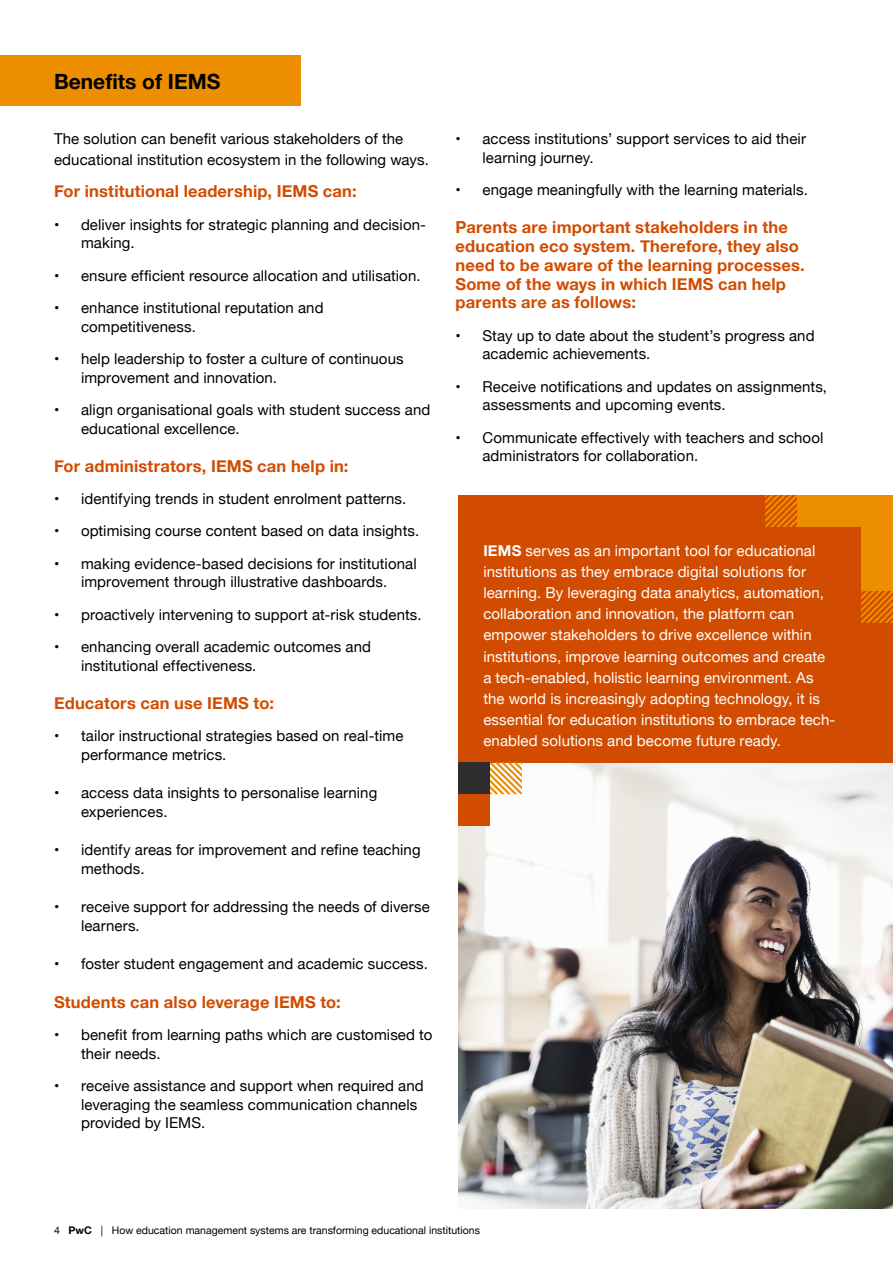
<style>
.page{position:relative;width:893px;height:1263px;background:#fff}
.page>*{position:absolute;margin:0;border:0;box-sizing:border-box;transform-origin:0 0}
.t1{font:700 21px "Helvetica Neue";color:#000}
.t2{font:700 16.5px/18.8px "Helvetica Neue";letter-spacing:.01em;color:#d14c00}
.t3{font:15px/18.8px "Helvetica Neue";letter-spacing:.005em;color:#000}
.t4{font:15px/21px "Helvetica Neue";letter-spacing:.005em;color:#fff}
.t5{font:10.5px "Helvetica Neue";color:#000}
.s1{font-weight:700}
</style>
<div class="page">
<img style="left:458px;top:762px;width:435px;height:447px">
<div style="left:0;top:55px;width:300px;height:51px;background:#ec8e00"></div>
<div style="left:458px;top:495px;width:435px;height:267px;background:#d14c00"></div>
<div style="left:861px;top:559px;width:32px;height:32px;background:#ec8e00"></div>
<div style="left:861px;top:495px;width:32px;height:64px;background:#ec8e00"></div>
<div style="left:797px;top:495px;width:64px;height:32px;background:#ec8e00"></div>
<svg style="left:861px;top:591px;width:32px;height:32px"></svg>
<svg style="left:765px;top:495px;width:32px;height:32px"></svg>
<div style="left:458px;top:794px;width:32px;height:32px;background:#d14c00"></div>
<div style="left:458px;top:762px;width:32px;height:32px;background:#2d2d2d"></div>
<svg style="left:490px;top:762px;width:32px;height:32px"></svg>
<h1 class="t1" style="left:54px;top:66px;width:168px">Benefits of IEMS</h1>
<p class="t3" style="left:54px;top:129px;width:376px;line-height:21px">The solution can benefit various stakeholders of the educational institution ecosystem in the following ways.</p>
<p class="t2" style="left:54px;top:183px;width:304px">For institutional leadership, IEMS can:</p>
<p class="t3" style="left:81px;top:216px;width:347px;text-indent:-27px">• deliver insights for strategic planning and decision&shy;making.</p>
<p class="t3" style="left:54px;top:267px;width:368px">• ensure efficient resource allocation and utilisation.</p>
<p class="t3" style="left:81px;top:299px;width:244px;text-indent:-27px">• enhance institutional reputation and competitiveness.</p>
<p class="t3" style="left:81px;top:350px;width:324px;text-indent:-27px">• help leadership to foster a culture of continuous improvement and innovation.</p>
<p class="t3" style="left:81px;top:401px;width:351px;text-indent:-27px">• align organisational goals with student success and educational excellence.</p>
<p class="t2" style="left:54px;top:457px;width:296px">For administrators, IEMS can help in:</p>
<p class="t3" style="left:54px;top:490px;width:354px">• identifying trends in student enrolment patterns.</p>
<p class="t3" style="left:54px;top:522px;width:367px">• optimising course content based on data insights.</p>
<p class="t3" style="left:54px;top:555px;width:364px;text-align:center">• making evidence-based decisions for institutional improvement through illustrative dashboards.</p>
<p class="t3" style="left:54px;top:606px;width:369px">• proactively intervening to support at-risk students.</p>
<p class="t3" style="left:81px;top:638px;width:292px;text-indent:-27px">• enhancing overall academic outcomes and institutional effectiveness.</p>
<p class="t2" style="left:54px;top:694px;width:221px">Educators can use IEMS to:</p>
<p class="t3" style="left:81px;top:727px;width:324px;text-indent:-27px">• tailor instructional strategies based on real-time performance metrics.</p>
<p class="t3" style="left:81px;top:784px;width:298px;text-indent:-27px">• access data insights to personalise learning experiences.</p>
<p class="t3" style="left:81px;top:841px;width:341px;text-indent:-27px">• identify areas for improvement and refine teaching methods.</p>
<p class="t3" style="left:81px;top:898px;width:350px;text-indent:-27px">• receive support for addressing the needs of diverse learners.</p>
<p class="t3" style="left:54px;top:955px;width:375px">• foster student engagement and academic success.</p>
<p class="t2" style="left:54px;top:993px;width:288px">Students can also leverage IEMS to:</p>
<p class="t3" style="left:81px;top:1026px;width:353px;text-indent:-27px">• benefit from learning paths which are customised to their needs.</p>
<p class="t3" style="left:81px;top:1077px;width:344px;text-indent:-27px">• receive assistance and support when required and leveraging the seamless communication channels provided by IEMS.</p>
<p class="t3" style="left:482px;top:130px;width:325px;text-indent:-27px">• access institutions’ support services to aid their learning journey.</p>
<p class="t3" style="left:455px;top:181px;width:354px">• engage meaningfully with the learning materials.</p>
<p class="t2" style="left:455px;top:219px;width:351px">Parents are important stakeholders in the education eco system. Therefore, they also need to be aware of the learning processes.<br>Some of the ways in which IEMS can help parents are as follows:</p>
<p class="t3" style="left:482px;top:327px;width:334px;text-indent:-27px">• Stay up to date about the student’s progress and academic achievements.</p>
<p class="t3" style="left:482px;top:378px;width:346px;text-indent:-27px">• Receive notifications and updates on assignments, assessments and upcoming events.</p>
<p class="t3" style="left:482px;top:429px;width:342px;text-indent:-27px">• Communicate effectively with teachers and school administrators for collaboration.</p>
<p class="t4" style="left:483px;top:541px;width:354px"><span class="s1">IEMS</span> serves as an important tool for educational institutions as they embrace digital solutions for learning. By leveraging data analytics, automation, collaboration and innovation, the platform can empower stakeholders to drive excellence within institutions, improve learning outcomes and create a tech-enabled, holistic learning environment. As the world is increasingly adopting technology, it is essential for education institutions to embrace tech&shy;enabled solutions and become future ready.</p>
<p class="t5" style="left:54px;top:1223px;width:427px">4 <span class="s1">PwC</span> | How education management systems are transforming educational institutions</p>
</div>
